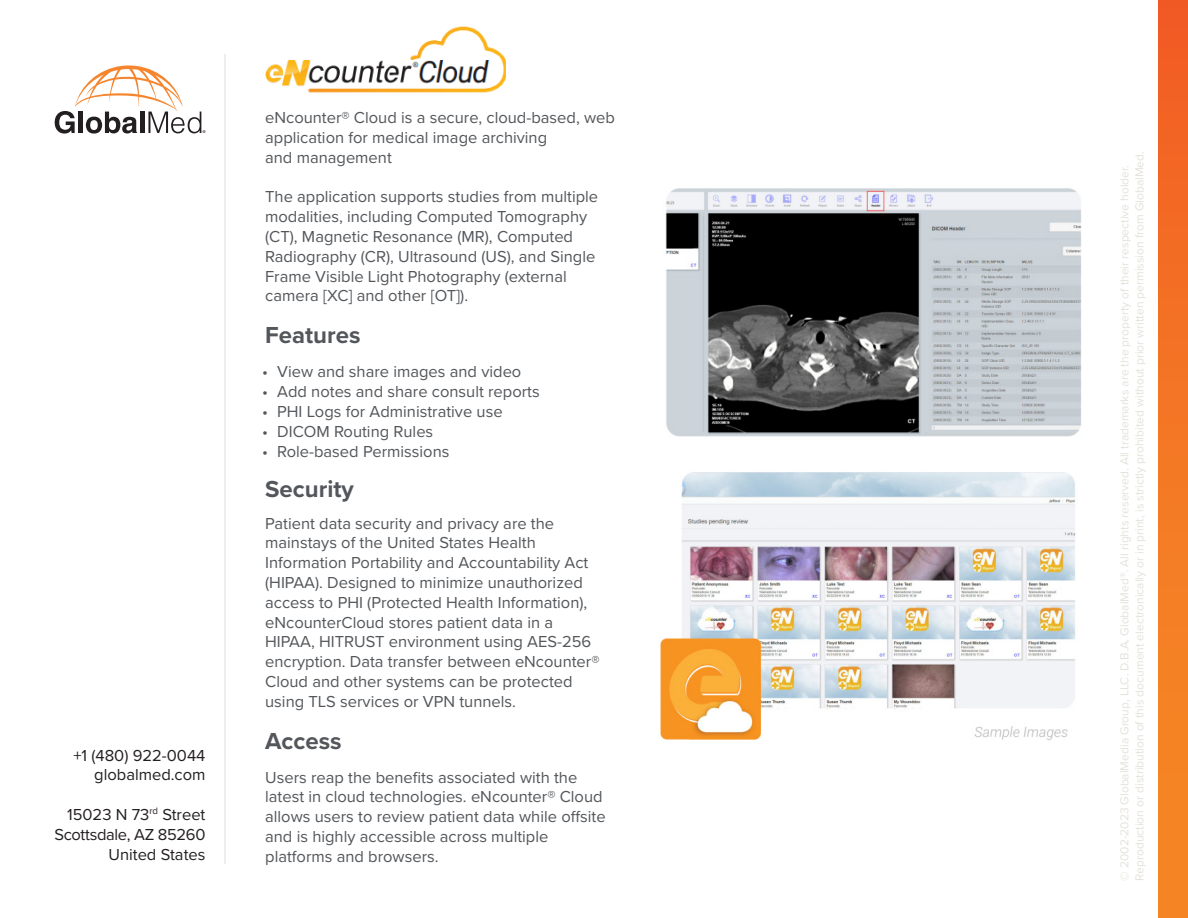
<style>
.page{position:relative;width:1188px;height:918px;background:#fff}
.page>*{position:absolute;margin:0;border:0;box-sizing:border-box;transform-origin:0 0}
.t1{font:700 24px "Proxima Nova";color:#53565a}
.t2{font:16.5px/19.8px "Proxima Nova";color:#53565a}
.t3{font:16.5px "Proxima Nova";color:#231f20}
.t4{font:16.5px "Proxima Nova";letter-spacing:-.02em;color:#231f20}
.t5{font:12px/15px "Proxima Nova";color:#e5e2db}
</style>
<div class="page">
<hr style="left:224px;top:54px;width:2px;height:810px;background:#231f20">
<div style="left:1158px;top:0;width:30px;height:918px;background:linear-gradient(to bottom,#f25f24,#f68c25)"></div>
<svg style="left:55px;top:65px;width:150px;height:69px"></svg>
<img style="left:265px;top:26px;width:241px;height:67px">
<img style="left:665px;top:188px;width:417px;height:249px">
<img style="left:660px;top:472px;width:415px;height:268px">
<p class="t3" style="left:73px;top:743px;width:134px">+1 (480) 922-0044</p>
<p class="t3" style="left:94px;top:762px;width:113px">globalmed.com</p>
<p class="t3" style="left:67px;top:802px;width:140px">15023 N 73<sup>rd</sup> Street</p>
<p class="t4" style="left:54px;top:822px;width:153px">Scottsdale, AZ 85260</p>
<p class="t3" style="left:109px;top:842px;width:98px">United States</p>
<p class="t2" style="left:265px;top:107px;width:351px">eNcounter® Cloud is a secure, cloud-based, web application for medical image archiving<br>and management</p>
<p class="t2" style="left:265px;top:186px;width:335px">The application supports studies from multiple</p>
<p class="t2" style="left:265px;top:206px;width:324px">modalities, including Computed Tomography</p>
<p class="t2" style="left:265px;top:226px;width:309px">(CT), Magnetic Resonance (MR), Computed</p>
<p class="t2" style="left:265px;top:246px;width:332px">Radiography (CR), Ultrasound (US), and Single</p>
<p class="t2" style="left:265px;top:265px;width:303px">Frame Visible Light Photography (external</p>
<p class="t2" style="left:265px;top:285px;width:204px">camera [XC] and other [OT]).</p>
<p class="t1" style="left:265px;top:317px;width:97px">Features</p>
<p class="t2" style="left:262px;top:361px;width:261px">• View and share images and video</p>
<p class="t2" style="left:262px;top:381px;width:279px">• Add notes and share consult reports</p>
<p class="t2" style="left:262px;top:401px;width:242px">• PHI Logs for Administrative use</p>
<p class="t2" style="left:262px;top:421px;width:173px">• DICOM Routing Rules</p>
<p class="t2" style="left:262px;top:440px;width:189px">• Role-based Permissions</p>
<p class="t1" style="left:265px;top:471px;width:90px">Security</p>
<p class="t2" style="left:265px;top:512px;width:291px">Patient data security and privacy are the</p>
<p class="t2" style="left:265px;top:532px;width:272px">mainstays of the United States Health</p>
<p class="t2" style="left:265px;top:552px;width:325px">Information Portability and Accountability Act</p>
<p class="t2" style="left:265px;top:572px;width:319px">(HIPAA). Designed to minimize unauthorized</p>
<p class="t2" style="left:265px;top:592px;width:324px">access to PHI (Protected Health Information),</p>
<p class="t2" style="left:265px;top:611px;width:290px">eNcounterCloud stores patient data in a</p>
<p class="t2" style="left:265px;top:631px;width:328px">HIPAA, HITRUST environment using AES-256</p>
<p class="t2" style="left:265px;top:651px;width:336px">encryption. Data transfer between eNcounter®</p>
<p class="t2" style="left:265px;top:671px;width:309px">Cloud and other systems can be protected</p>
<p class="t2" style="left:265px;top:691px;width:252px">using TLS services or VPN tunnels.</p>
<p class="t1" style="left:265px;top:724px;width:78px">Access</p>
<p class="t2" style="left:265px;top:767px;width:314px">Users reap the benefits associated with the</p>
<p class="t2" style="left:265px;top:786px;width:339px">latest in cloud technologies. eNcounter® Cloud</p>
<p class="t2" style="left:265px;top:806px;width:342px">allows users to review patient data while offsite and is highly accessible across multiple</p>
<p class="t2" style="left:265px;top:846px;width:175px">platforms and browsers.</p>
<p class="t5" style="left:1116px;top:881px;width:731px;rotate:-90deg">© 2002-2023 GlobalMedia Group, LLC. D.B.A. GlobalMed®. All rights reserved. All trademarks are the property of their respective holder.<br>Reproduction or distribution of this document electronically or in print, is strictly prohibited without prior written permission from GlobalMed.</p>
</div>
